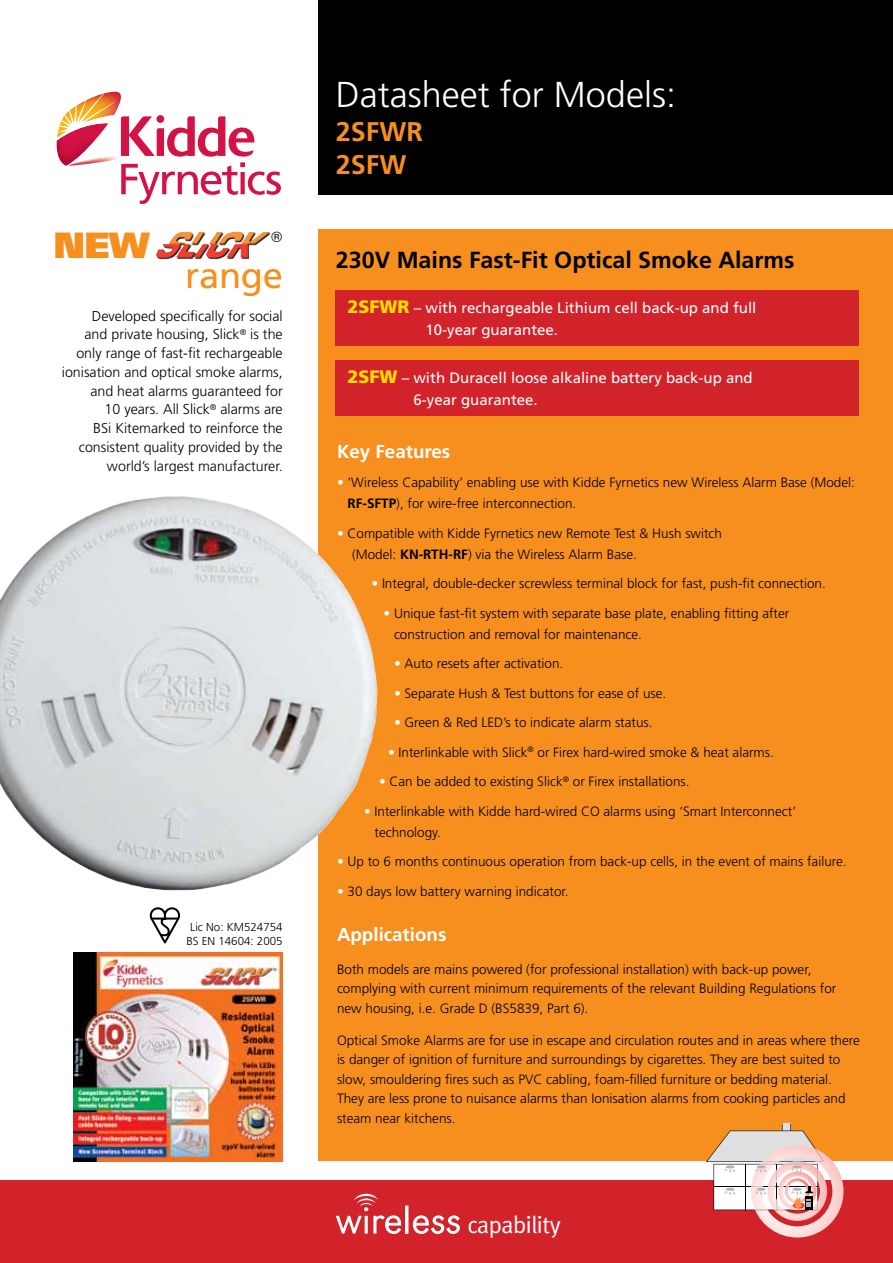
<style>
.page{position:relative;width:893px;height:1263px;background:#fff}
.page>*{position:absolute;margin:0;border:0;box-sizing:border-box;transform-origin:0 0}
.t1{font:36.45px "Frutiger";letter-spacing:-.01em;color:#f78f1e}
.t2{font:900 36.45px "Frutiger";color:#f78f1e}
.t3{font:300 36px "Frutiger";color:#fff}
.t4{font:700 27px/32.4px "Frutiger";color:#f78f1e}
.t5{font:24px "Meta";letter-spacing:-.02em;color:#fff}
.t6{font:700 23.25px "Frutiger";color:#000}
.t7{font:700 18.75px "Frutiger";color:#fff}
.t8{font:17.55px "Frutiger";color:#fff}
.t9{font:15px/21.8px "Frutiger";color:#fff}
.t10{font:300 14.25px/18.8px "Frutiger";color:#000;text-align:right}
.t11{font:300 13.5px/19.5px "Frutiger";color:#000}
.t12{font:300 11.55px/13.8px "Frutiger";color:#000;text-align:center}
.s1{font-weight:900;font-size:18px;color:#fd0}
.s2{color:#fff}
.s3{font-weight:700}
</style>
<div class="page">
<div style="left:319px;top:0;width:574px;height:219px;background:#000"></div>
<div style="left:319px;top:206px;width:574px;height:955px;background:#f78f1e"></div>
<img style="left:73px;top:952px;width:210px;height:209px">
<div style="left:0;top:196px;width:893px;height:33px;background:#fff"></div>
<div style="left:336px;top:291px;width:523px;height:55px;background:#d2232a"></div>
<div style="left:336px;top:361px;width:523px;height:55px;background:#d2232a"></div>
<svg style="left:149px;top:907px;width:31px;height:37px"></svg>
<div style="left:0;top:1180px;width:893px;height:83px;background:#d2232a"></div>
<svg style="left:57px;top:92px;width:224px;height:112px"></svg>
<img style="left:156px;top:232px;width:89px;height:27px">
<img style="left:0;top:496px;width:378px;height:394px">
<div style="left:405px;top:1205px;width:3px;height:28px;border:1px solid #fff"></div>
<svg style="left:412px;top:1215px;width:48px;height:19px"></svg>
<svg style="left:336px;top:1194px;width:66px;height:40px"></svg>
<svg style="left:706px;top:1124px;width:137px;height:113px"></svg>
<h1 class="t2" style="left:54px;top:223px;width:97px">NEW</h1>
<p class="t8" style="left:272px;top:228px;width:19px">®<sup>®</sup></p>
<h1 class="t1" style="left:185px;top:254px;width:99px">range</h1>
<p class="t10" style="left:62px;top:306px;width:222px">Developed specifically for social<br>and private housing, Slick<sup>®</sup> is the only range of fast-fit rechargeable ionisation and optical smoke alarms, and heat alarms guaranteed for<br>10 years. All Slick<sup>®</sup> alarms are<br>BSi Kitemarked to reinforce the consistent quality provided by the world’s largest manufacturer.</p>
<p class="t12" style="left:186px;top:920px;width:98px">Lic No: KM524754<br>BS EN 14604: 2005</p>
<h2 class="t3" style="left:336px;top:74px;width:342px">Datasheet for Models:</h2>
<h3 class="t4" style="left:336px;top:115px;width:89px">2SFWR<br>2SFW</h3>
<h3 class="t6" style="left:336px;top:246px;width:460px">230V Mains Fast-Fit Optical Smoke Alarms</h3>
<p class="t9" style="left:425px;top:297px;width:332px;text-indent:-78px"><span class="s1">2SFWR</span> – with rechargeable Lithium cell back-up and full<br>10-year guarantee.</p>
<p class="t9" style="left:413px;top:367px;width:341px;text-indent:-66px"><span class="s1">2SFW</span> – with Duracell loose alkaline battery back-up and<br>6-year guarantee.</p>
<h3 class="t7" style="left:337px;top:440px;width:115px">Key Features</h3>
<p class="t11" style="left:347px;top:472px;width:509px;line-height:21px;text-indent:-11px"><span class="s2">•</span> ‘Wireless Capability’ enabling use with Kidde Fyrnetics new Wireless Alarm Base (Model:<br><span class="s3">RF-SFTP</span>), for wire-free interconnection.</p>
<p class="t11" style="left:352px;top:522px;width:372px;line-height:21px;text-indent:-15px"><span class="s2">•</span> Compatible with Kidde Fyrnetics new Remote Test &amp; Hush switch (Model: <span class="s3">KN-RTH-RF</span>) via the Wireless Alarm Base.</p>
<p class="t11" style="left:371px;top:574px;width:456px"><span class="s2">•</span> Integral, double-decker screwless terminal block for fast, push-fit connection.</p>
<p class="t11" style="left:394px;top:602px;width:397px;line-height:21px;text-indent:-11px"><span class="s2">•</span> Unique fast-fit system with separate base plate, enabling fitting after construction and removal for maintenance.</p>
<p class="t11" style="left:394px;top:654px;width:171px"><span class="s2">•</span> Auto resets after activation.</p>
<p class="t11" style="left:394px;top:683px;width:274px"><span class="s2">•</span> Separate Hush &amp; Test buttons for ease of use.</p>
<p class="t11" style="left:394px;top:713px;width:260px"><span class="s2">•</span> Green &amp; Red LED’s to indicate alarm status.</p>
<p class="t11" style="left:388px;top:742px;width:387px"><span class="s2">•</span> Interlinkable with Slick<sup>®</sup> or Firex hard-wired smoke &amp; heat alarms.</p>
<p class="t11" style="left:379px;top:772px;width:312px"><span class="s2">•</span> Can be added to existing Slick<sup>®</sup> or Firex installations.</p>
<p class="t11" style="left:374px;top:800px;width:423px;line-height:21px;text-indent:-11px"><span class="s2">•</span> Interlinkable with Kidde hard-wired CO alarms using ‘Smart Interconnect’ technology.</p>
<p class="t11" style="left:337px;top:852px;width:511px"><span class="s2">•</span> Up to 6 months continuous operation from back-up cells, in the event of mains failure.</p>
<p class="t11" style="left:337px;top:881px;width:233px"><span class="s2">•</span> 30 days low battery warning indicator.</p>
<h3 class="t7" style="left:337px;top:924px;width:111px">Applications</h3>
<p class="t11" style="left:337px;top:959px;width:501px">Both models are mains powered (for professional installation) with back-up power, complying with current minimum requirements of the relevant Building Regulations for new housing, i.e. Grade D (BS5839, Part 6).</p>
<p class="t11" style="left:337px;top:1030px;width:524px">Optical Smoke Alarms are for use in escape and circulation routes and in areas where there is danger of ignition of furniture and surroundings by cigarettes. They are best suited to slow, smouldering fires such as PVC cabling, foam-filled furniture or bedding material.<br>They are less prone to nuisance alarms than Ionisation alarms from cooking particles and steam near kitchens.</p>
<h3 class="t5" style="left:467px;top:1211px;width:95px">capability</h3>
</div>
